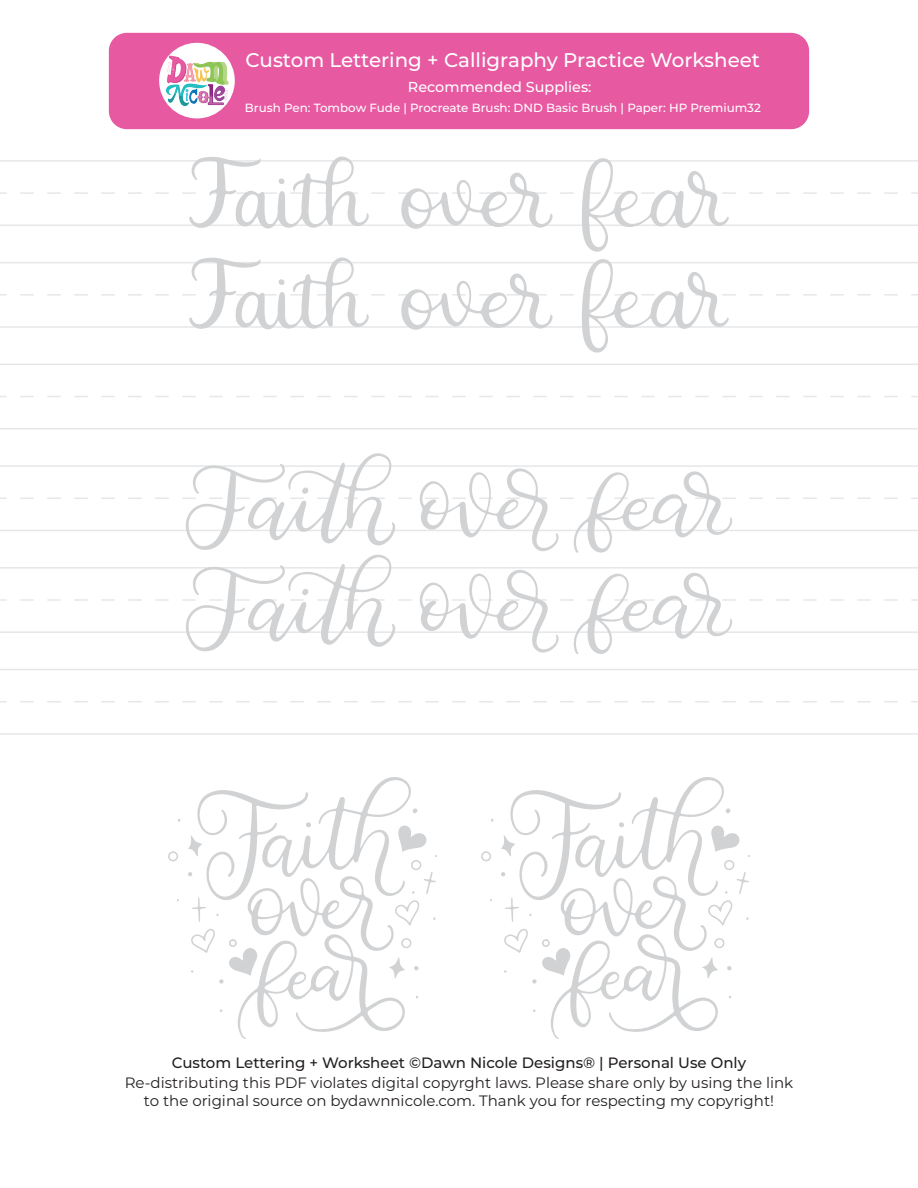
<style>
.page{position:relative;width:918px;height:1188px;background:#fff}
.page>*{position:absolute;margin:0;border:0;box-sizing:border-box;transform-origin:0 0}
.t1{font:500 19.8px "Montserrat";color:#fff}
.t2{font:15px/18px "Montserrat";color:#231f20;text-align:center}
.t3{font:500 15px "Montserrat";color:#231f20}
.t4{font:500 14.4px "Montserrat";color:#fff}
.t5{font:500 11.85px "Montserrat";color:#fff}
</style>
<div class="page">
<div style="left:109px;top:33px;width:700px;height:96px;background:#e75aa2;border-radius:18px"></div>
<img style="left:159px;top:44px;width:76px;height:75px">
<hr style="left:0;top:465px;width:918px;height:2px;background:#e6e7e9">
<hr style="left:0;top:530px;width:918px;height:1px;background:#e6e7e9">
<hr style="left:0;top:567px;width:918px;height:2px;background:#e6e7e9">
<hr style="left:0;top:631px;width:918px;height:2px;background:#e6e7e9">
<svg style="left:911px;top:599px;width:7px;height:2px"></svg>
<svg style="left:0;top:599px;width:7px;height:2px"></svg>
<hr style="left:0;top:669px;width:918px;height:1px;background:#e6e7e9">
<hr style="left:0;top:733px;width:918px;height:2px;background:#e6e7e9">
<svg style="left:20px;top:701px;width:878px;height:1px"></svg>
<hr style="left:0;top:160px;width:918px;height:2px;background:#e6e7e9">
<hr style="left:0;top:225px;width:918px;height:1px;background:#e6e7e9">
<svg style="left:911px;top:192px;width:7px;height:2px"></svg>
<svg style="left:0;top:192px;width:7px;height:2px"></svg>
<hr style="left:0;top:262px;width:918px;height:1px;background:#e6e7e9">
<hr style="left:0;top:326px;width:918px;height:2px;background:#e6e7e9">
<svg style="left:911px;top:294px;width:7px;height:2px"></svg>
<svg style="left:0;top:294px;width:7px;height:2px"></svg>
<hr style="left:0;top:364px;width:918px;height:1px;background:#e6e7e9">
<hr style="left:0;top:428px;width:918px;height:1px;background:#e6e7e9">
<svg style="left:20px;top:396px;width:878px;height:1px"></svg>
<svg style="left:20px;top:453px;width:878px;height:201px"></svg>
<div style="left:302px;top:487px;width:6px;height:7px;background:#d1d2d4;border-radius:50%"></div>
<svg style="left:14px;top:156px;width:884px;height:197px"></svg>
<svg style="left:168px;top:851px;width:10px;height:10px"></svg>
<svg style="left:188px;top:777px;width:249px;height:262px"></svg>
<svg style="left:481px;top:851px;width:10px;height:10px"></svg>
<svg style="left:501px;top:777px;width:249px;height:262px"></svg>
<h1 class="t1" style="left:246px;top:46px;width:516px">Custom Lettering + Calligraphy Practice Worksheet</h1>
<p class="t4" style="left:408px;top:77px;width:185px">Recommended Supplies:</p>
<p class="t5" style="left:245px;top:100px;width:517px">Brush Pen: Tombow Fude | Procreate Brush: DND Basic Brush | Paper: HP Premium32</p>
<p class="t3" style="left:172px;top:1052px;width:576px">Custom Lettering + Worksheet ©Dawn Nicole Designs® | Personal Use Only</p>
<p class="t2" style="left:125px;top:1073px;width:670px">Re-distributing this PDF violates digital copyrght laws. Please share only by using the link to the original source on bydawnnicole.com. Thank you for respecting my copyright!</p>
</div>
